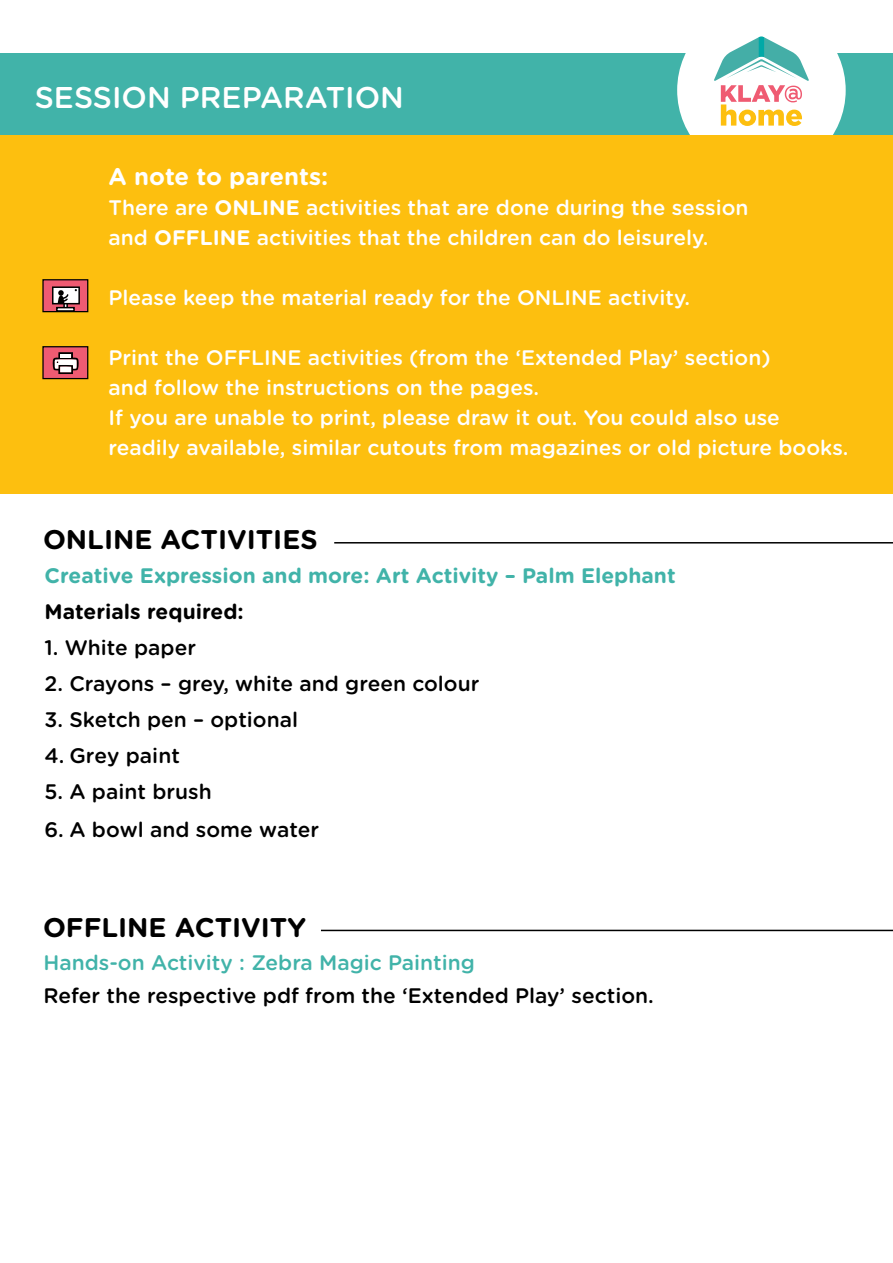
<style>
.page{position:relative;width:893px;height:1263px;background:#fff}
.page>*{position:absolute;margin:0;border:0;box-sizing:border-box;transform-origin:0 0}
.t1{font:500 30px "Gotham Rounded";color:#fff}
.t2{font:700 27px "Gotham Rounded";color:#000}
.t3{font:700 24px "Gotham Rounded";color:#fff}
.t4{font:500 21px/30px "Gotham Rounded";color:#fff}
.t5{font:500 21px "Gotham Rounded";color:#000}
.t6{font:700 21px "Gotham Rounded";color:#41b3a9}
.t7{font:500 21px "Gotham Rounded";color:#41b3a9}
.t8{font:700 21px "Gotham Rounded";color:#000}
.s1{font-weight:700}
</style>
<div class="page">
<div style="left:0;top:53px;width:893px;height:86px;background:#41b3a9"></div>
<div style="left:677px;top:6px;width:169px;height:168px;background:#fff;border-radius:50%"></div>
<svg style="left:714px;top:36px;width:95px;height:90px"></svg>
<div style="left:0;top:135px;width:893px;height:358px;background:#fdbf0f"></div>
<div style="left:42px;top:346px;width:46px;height:33px;background:#ef5b72;border:1px solid #000"></div>
<svg style="left:52px;top:352px;width:27px;height:22px"></svg>
<div style="left:42px;top:279px;width:46px;height:33px;background:#ef5b72;border:1px solid #000"></div>
<svg style="left:63px;top:304px;width:5px;height:3px"></svg>
<svg style="left:56px;top:307px;width:19px;height:5px"></svg>
<div style="left:52px;top:286px;width:28px;height:18px;background:#fff;border:2px solid #000"></div>
<svg style="left:58px;top:290px;width:11px;height:13px"></svg>
<hr style="left:334px;top:542px;width:559px;height:1px;background:#000">
<hr style="left:321px;top:930px;width:572px;height:1px;background:#000">
<h1 class="t1" style="left:35px;top:76px;width:371px">SESSION PREPARATION</h1>
<p class="t3" style="left:109px;top:159px;width:221px">A note to parents:</p>
<p class="t4" style="left:109px;top:191px;width:641px">There are <span class="s1">ONLINE</span> activities that are done during the session and <span class="s1">OFFLINE</span> activities that the children can do leisurely.</p>
<p class="t4" style="left:109px;top:281px;width:583px">Please keep the material ready for the ONLINE activity.</p>
<p class="t4" style="left:109px;top:341px;width:741px">Print the OFFLINE activities (from the ‘Extended Play’ section)<br>and follow the instructions on the pages.<br>If you are unable to print, please draw it out. You could also use readily available, similar cutouts from magazines or old picture books.</p>
<p class="t2" style="left:43px;top:520px;width:276px">ONLINE ACTIVITIES</p>
<p class="t6" style="left:45px;top:560px;width:633px">Creative Expression and more: Art Activity – Palm Elephant</p>
<p class="t8" style="left:45px;top:596px;width:201px">Materials required:</p>
<p class="t5" style="left:45px;top:632px;width:153px">1. White paper</p>
<p class="t5" style="left:45px;top:668px;width:436px">2. Crayons – grey, white and green colour</p>
<p class="t5" style="left:45px;top:704px;width:255px">3. Sketch pen – optional</p>
<p class="t5" style="left:45px;top:740px;width:137px">4. Grey paint</p>
<p class="t5" style="left:45px;top:776px;width:169px">5. A paint brush</p>
<p class="t5" style="left:45px;top:815px;width:276px">6. A bowl and some water</p>
<p class="t2" style="left:43px;top:908px;width:264px">OFFLINE ACTIVITY</p>
<p class="t7" style="left:43px;top:948px;width:433px">Hands-on Activity : Zebra Magic Painting</p>
<p class="t5" style="left:43px;top:980px;width:612px">Refer the respective pdf from the ‘Extended Play’ section.</p>
</div>
